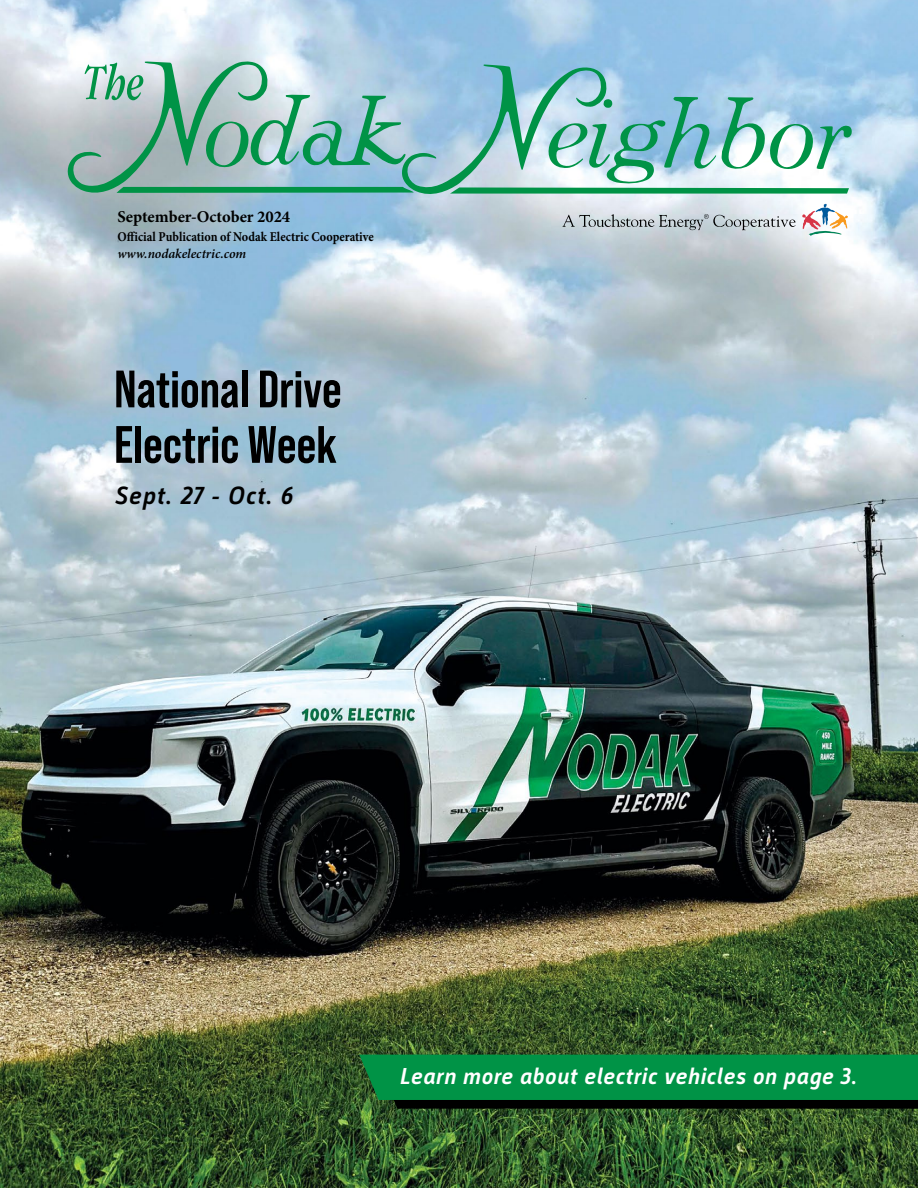
<style>
.page{position:relative;width:918px;height:1188px;background:#fff}
.page>*{position:absolute;margin:0;border:0;box-sizing:border-box;transform-origin:0 0}
.t1{font:700 52.5px/55.5px "Bebas Neue Pro";color:#000}
.t2{font:italic 500 25.5px "Argumentum";letter-spacing:.05em;color:#000}
.t3{font:italic 500 23.7px "Argumentum";letter-spacing:.03em;color:#fff}
.t4{font:700 16.65px "Minion Pro";letter-spacing:-.005em;color:#000}
.t5{font:700 13.5px "Minion Pro";color:#000;scale:.9 1}
.t6{font:italic 600 13.5px "Minion Pro";color:#000}
</style>
<div class="page">
<img style="left:0;top:0;width:918px;height:1188px">
<svg style="left:802px;top:204px;width:46px;height:32px"></svg>
<svg style="left:562px;top:214px;width:234px;height:16px;background:#b3bcc1"></svg>
<svg style="left:66px;top:61px;width:786px;height:137px;background:#96c5c6"></svg>
<svg style="left:359px;top:1055px;width:559px;height:54px;background:#017b3a"></svg>
<p class="t4" style="left:117px;top:205px;width:174px">September-October 2024</p>
<p class="t5" style="left:117px;top:228px;width:286px">Official Publication of Nodak Electric Cooperative</p>
<p class="t6" style="left:117px;top:244px;width:130px">www.nodakelectric.com</p>
<h1 class="t1" style="left:114px;top:361px;width:229px">National Drive<br>Electric Week</h1>
<h2 class="t2" style="left:114px;top:481px;width:180px">Sept. 27 - Oct. 6</h2>
<h3 class="t3" style="left:399px;top:1062px;width:459px">Learn more about electric vehicles on page 3.</h3>
</div>
